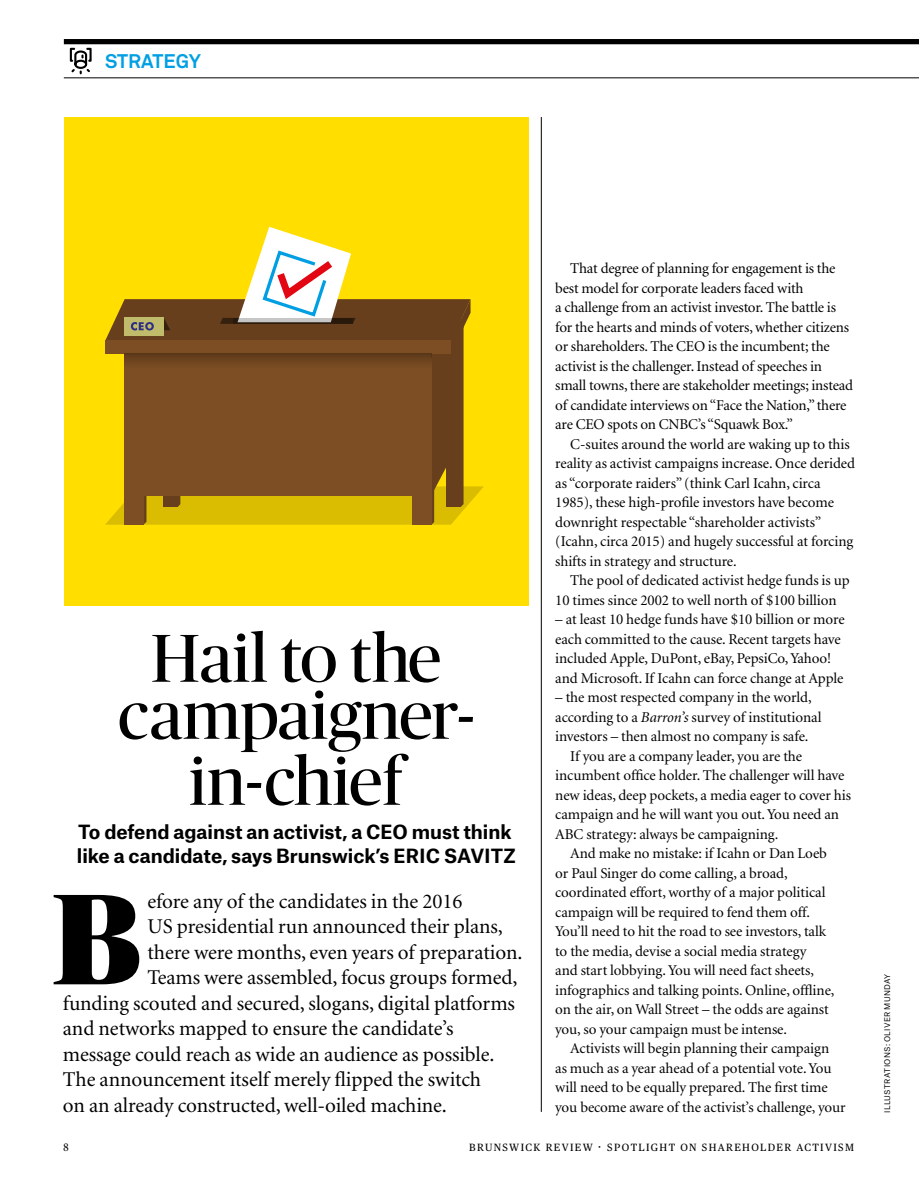
<style>
.page{position:relative;width:919px;height:1191px;background:#fff}
.page>*{position:absolute;margin:0;border:0;box-sizing:border-box;transform-origin:0 0}
.t1{font:900 128.85px "Publico Banner";color:#000}
.t2{font:67.5px/57px "Publico Banner";letter-spacing:.01em;color:#000;text-align:center}
.t3{font:21px "Minion";letter-spacing:-.005em;color:#000}
.t4{font:700 19.5px "Akkurat Pro";color:#009fe3}
.t5{font:700 18.75px/24px "Atlas Grotesk";color:#000}
.t6{font:15px/19.5px "Minion";letter-spacing:-.005em;color:#000}
.t7{font:12px "Minion Pro";color:#000}
.t8{font:10.5px "Publico Text";letter-spacing:.13em;color:#000}
.t9{font:7.5px "Atlas Grotesk";letter-spacing:.04em;color:#000}
.s1{font-style:italic}
.s2{font-size:12px}
</style>
<div class="page">
<div style="left:64px;top:39px;width:854px;height:5px;background:#000"></div>
<hr style="left:64px;top:78px;width:854px;height:1px;background:#000">
<svg style="left:69px;top:47px;width:23px;height:28px"></svg>
<hr style="left:541px;top:117px;width:1px;height:994px;background:#000">
<div style="left:64px;top:117px;width:464px;height:488px;background:#ffde00"></div>
<svg style="left:105px;top:227px;width:379px;height:298px"></svg>
<svg style="left:233px;top:318px;width:120px;height:6px"></svg>
<div style="left:105px;top:340px;width:346px;height:14px;background:#7d4e24"></div>
<svg style="left:125px;top:354px;width:306px;height:14px"></svg>
<h3 class="t4" style="left:105px;top:49px;width:97px">STRATEGY</h3>
<h2 class="t2" style="left:118px;top:626px;width:357px">Hail to the campaigner-</h2>
<h2 class="t2" style="left:189px;top:749px;width:215px">in-chief</h2>
<p class="t5" style="left:77px;top:817px;width:440px">To defend against an activist, a CEO must think like a candidate, says Brunswick’s ERIC SAVITZ</p>
<h1 class="t1" style="left:53px;top:845px;width:89px">B</h1>
<h3 class="t3" style="left:147px;top:890px;width:316px">efore any of the candidates in the 2016</h3>
<h3 class="t3" style="left:147px;top:916px;width:357px">US presidential run announced their plans,</h3>
<h3 class="t3" style="left:147px;top:941px;width:376px">there were months, even years of preparation.</h3>
<h3 class="t3" style="left:147px;top:967px;width:371px">Teams were assembled, focus groups formed,</h3>
<h3 class="t3" style="left:63px;top:992px;width:453px">funding scouted and secured, slogans, digital platforms</h3>
<h3 class="t3" style="left:63px;top:1018px;width:392px">and networks mapped to ensure the candidate’s</h3>
<h3 class="t3" style="left:63px;top:1043px;width:433px">message could reach as wide an audience as possible.</h3>
<h3 class="t3" style="left:63px;top:1069px;width:419px">The announcement itself merely flipped the switch</h3>
<h3 class="t3" style="left:63px;top:1094px;width:385px">on an already constructed, well-oiled machine.</h3>
<p class="t6" style="left:555px;top:259px;width:299px;text-indent:15px">That degree of planning for engagement is the best model for corporate leaders faced with<br>a challenge from an activist investor. The battle is for the hearts and minds of voters, whether citizens or shareholders. The CEO is the incumbent; the activist is the challenger. Instead of speeches in small towns, there are stakeholder meetings; instead of candidate interviews on “Face the Nation,” there are CEO spots on CNBC’s “Squawk Box.”</p>
<p class="t6" style="left:555px;top:435px;width:301px;text-indent:15px">C-suites around the world are waking up to this reality as activist campaigns increase. Once derided as “corporate raiders” (think Carl Icahn, circa 1985), these high-profile investors have become downright respectable “shareholder activists” (Icahn, circa 2015) and hugely successful at forcing shifts in strategy and structure.</p>
<p class="t6" style="left:555px;top:571px;width:296px;text-indent:15px">The pool of dedicated activist hedge funds is up<br>10 times since 2002 to well north of $100 billion</p>
<p class="t6" style="left:555px;top:610px;width:291px">– at least 10 hedge funds have $10 billion or more each committed to the cause. Recent targets have included Apple, DuPont, eBay, PepsiCo, Yahoo! and Microsoft. If Icahn can force change at Apple</p>
<p class="t6" style="left:555px;top:688px;width:258px">– the most respected company in the world,</p>
<p class="t6" style="left:555px;top:708px;width:268px">according to a <span class="s1">Barron’s</span> survey of institutional</p>
<p class="t6" style="left:555px;top:727px;width:255px">investors – then almost no company is safe.</p>
<p class="t6" style="left:570px;top:747px;width:233px">If you are a company leader, you are the</p>
<p class="t6" style="left:555px;top:766px;width:291px">incumbent office holder. The challenger will have</p>
<p class="t6" style="left:555px;top:786px;width:297px">new ideas, deep pockets, a media eager to cover his</p>
<p class="t6" style="left:555px;top:805px;width:285px">campaign and he will want you out. You need an</p>
<p class="t6" style="left:555px;top:825px;width:225px">ABC strategy: always be campaigning.</p>
<p class="t6" style="left:570px;top:844px;width:258px">And make no mistake: if Icahn or Dan Loeb</p>
<p class="t6" style="left:555px;top:864px;width:234px">or Paul Singer do come calling, a broad,</p>
<p class="t6" style="left:555px;top:883px;width:272px">coordinated effort, worthy of a major political</p>
<p class="t6" style="left:555px;top:903px;width:256px">campaign will be required to fend them off.</p>
<p class="t6" style="left:555px;top:922px;width:272px">You’ll need to hit the road to see investors, talk</p>
<p class="t6" style="left:555px;top:942px;width:253px">to the media, devise a social media strategy</p>
<p class="t6" style="left:555px;top:961px;width:260px">and start lobbying. You will need fact sheets,</p>
<p class="t6" style="left:555px;top:981px;width:281px">infographics and talking points. Online, offline,</p>
<p class="t6" style="left:555px;top:1000px;width:275px">on the air, on Wall Street – the odds are against</p>
<p class="t6" style="left:555px;top:1020px;width:233px">you, so your campaign must be intense.</p>
<p class="t6" style="left:570px;top:1039px;width:260px">Activists will begin planning their campaign</p>
<p class="t6" style="left:555px;top:1059px;width:278px">as much as a year ahead of a potential vote. You</p>
<p class="t6" style="left:555px;top:1078px;width:274px">will need to be equally prepared. The first time</p>
<p class="t6" style="left:555px;top:1098px;width:292px">you become aware of the activist’s challenge, your</p>
<p class="t7" style="left:63px;top:1139px;width:7px">8</p>
<p class="t8" style="left:469px;top:1139px;width:386px">BRUNSWICK REVIEW <span class="s2">·</span> SPOTLIGHT ON SHAREHOLDER ACTIVISM</p>
<p class="t9" style="left:881px;top:1112px;width:140px;rotate:-90deg">ILLUSTRATIONS: OLIVER MUNDAY</p>
</div>
